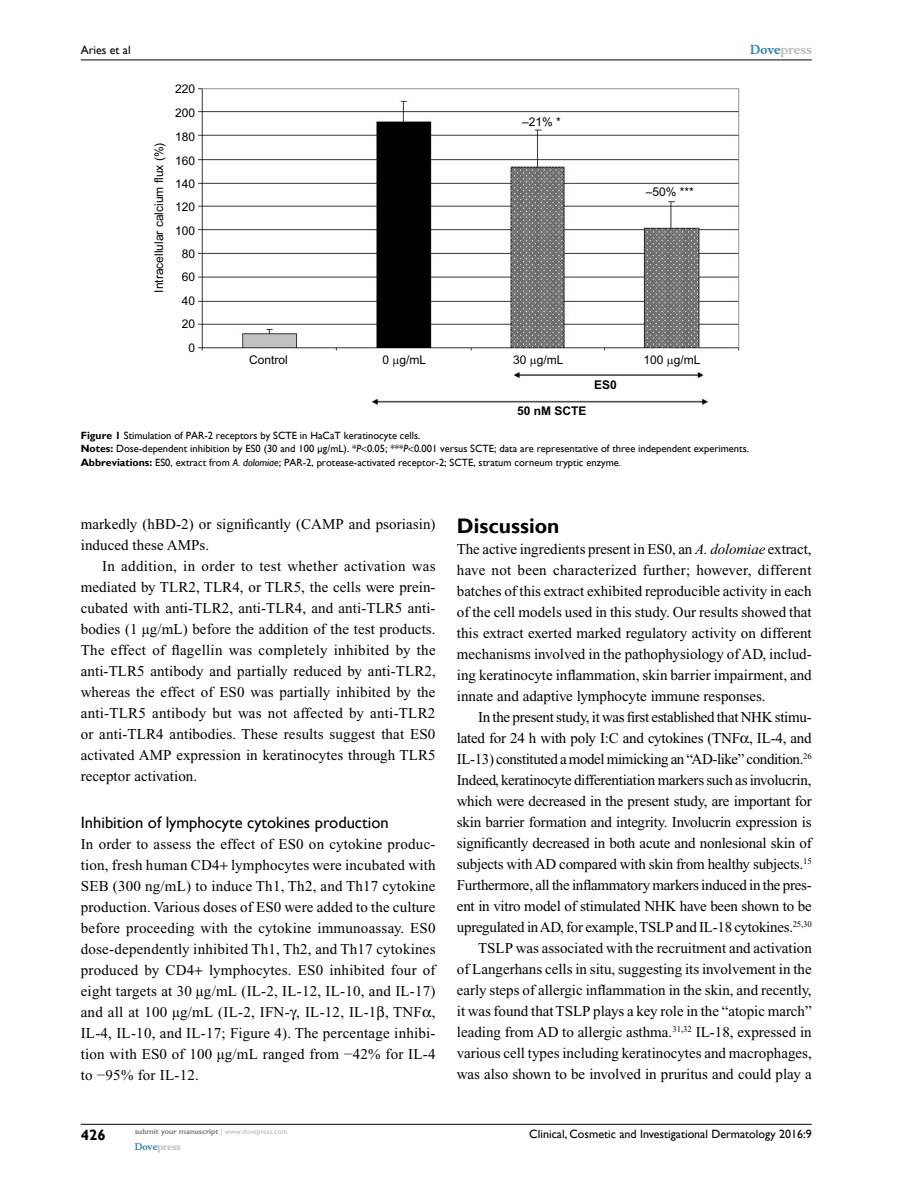
<style>
.page{position:relative;width:918px;height:1188px;background:#fff}
.page>*{position:absolute;margin:0;border:0;box-sizing:border-box;transform-origin:0 0}
.t1{font:700 21px "Gill Sans";color:#000}
.t2{font:16.5px "Gill Sans";color:#000}
.t3{font:15px/21px "Times New Roman";letter-spacing:-.015em;color:#000;text-align:justify}
.t4{font:15px/21px "Times New Roman";letter-spacing:.005em;color:#000}
.t5{font:700 15px "Gill Sans";color:#000}
.t6{font:12px/23.7px "Arial";color:#000;text-align:center}
.t7{font:12px "Gill Sans";color:#000}
.t8{font:700 12px "Arial";color:#000}
.t9{font:700 12px "Musee";color:#b8babc}
.t10{font:10.5px/13.5px "Gill Sans";color:#000}
.t11{font:700 9px "Musee";color:#b8babc}
.t12{font:700 7.5px "Gill Sans";color:#808285}
.s1{color:#3785ad}
.s2{font-weight:700}
.s3{font-style:italic}
.s4{font-weight:400;color:#b8babc}
</style>
<div class="page">
<hr style="left:81px;top:1124px;width:731px;height:1px;background:#000">
<hr style="left:81px;top:60px;width:731px;height:1px;background:#000">
<img style="left:198px;top:88px;width:542px;height:317px">
<svg style="left:393px;top:359px;width:6px;height:8px"></svg>
<svg style="left:531px;top:359px;width:6px;height:8px"></svg>
<svg style="left:668px;top:359px;width:6px;height:8px"></svg>
<p class="t7" style="left:81px;top:43px;width:51px">Aries et al</p>
<p class="t6" style="left:147px;top:293px;width:152px;rotate:-90deg">Intracellular calcium flux (%)</p>
<p class="t6" style="left:175px;top:77px;width:22px;text-align:justify">220<br>200<br>180<br>160<br>140<br>120</p>
<p class="t6" style="left:175px;top:219px;width:22px">100<br>80<br>60<br>40</p>
<p class="t6" style="left:182px;top:312px;width:15px">20<br>0</p>
<p class="t6" style="left:249px;top:348px;width:40px">Control</p>
<p class="t6" style="left:522px;top:110px;width:40px">–21% *</p>
<p class="t6" style="left:646px;top:180px;width:50px">–50% ***</p>
<p class="t9" style="left:750px;top:43px;width:63px"><span class="s1">Dove</span>press</p>
<p class="t6" style="left:383px;top:348px;width:45px">0 g/mL</p>
<p class="t6" style="left:513px;top:348px;width:52px">30 g/mL</p>
<p class="t6" style="left:643px;top:348px;width:58px">100 g/mL</p>
<p class="t8" style="left:517px;top:403px;width:71px">50 nM SCTE</p>
<p class="t8" style="left:594px;top:377px;width:24px">ES0</p>
<p class="t10" style="left:81px;top:429px;width:670px"><span class="s2">Figure 1</span> Stimulation of PAR-2 receptors by SCTE in HaCaT keratinocyte cells.<br><span class="s2">Notes:</span> Dose-dependent inhibition by ES0 (30 and 100 µg/mL). *<span class="s3">P</span> 0.05; ***<span class="s3">P</span> 0.001 versus SCTE; data are representative of three independent experiments.<br><span class="s2">Abbreviations:</span> ES0, extract from <span class="s3">A. dolomiae</span>; PAR-2, protease-activated receptor-2; SCTE, stratum corneum tryptic enzyme<span class="s3">.</span></p>
<p class="t4" style="left:81px;top:514px;width:356px">markedly (hBD-2) or significantly (CAMP and psoriasin) induced these AMPs.</p>
<p class="t3" style="left:81px;top:556px;width:357px;text-indent:21px">In addition, in order to test whether activation was mediated by TLR2, TLR4, or TLR5, the cells were prein&shy;cubated with anti-TLR2, anti-TLR4, and anti-TLR5 anti&shy;bodies (1 µg/mL) before the addition of the test products.<br>The effect of flagellin was completely inhibited by the anti-TLR5 antibody and partially reduced by anti-TLR2, whereas the effect of ES0 was partially inhibited by the anti-TLR5 antibody but was not affected by anti-TLR2 or anti-TLR4 antibodies. These results suggest that ES0 activated AMP expression in keratinocytes through TLR5 receptor activation.</p>
<p class="t2" style="left:81px;top:813px;width:309px">Inhibition of lymphocyte cytokines production</p>
<p class="t3" style="left:81px;top:833px;width:356px">In order to assess the effect of ES0 on cytokine produc&shy;tion, fresh human CD4 lymphocytes were incubated with SEB (300 ng/mL) to induce Th1, Th2, and Th17 cytokine production. Various doses of ES0 were added to the culture before proceeding with the cytokine immunoassay. ES0 dose-dependently inhibited Th1, Th2, and Th17 cytokines produced by CD4 lymphocytes. ES0 inhibited four of eight targets at 30 µg/mL (IL-2, IL-12, IL-10, and IL-17) and all at 100 µg/mL (IL-2, IFN- , IL-12, IL-1 , TNF , IL-4, IL-10, and IL-17; Figure 4). The percentage inhibi&shy;tion with ES0 of 100 µg/mL ranged from −42% for IL-4 to −95% for IL-12.</p>
<h1 class="t1" style="left:457px;top:513px;width:104px">Discussion</h1>
<p class="t3" style="left:457px;top:539px;width:356px">The active ingredients present in ES0, an <span class="s3">A. dolomiae</span> extract, have not been characterized further; however, different batches of this extract exhibited reproducible activity in each of the cell models used in this study. Our results showed that this extract exerted marked regulatory activity on different mechanisms involved in the pathophysiology of AD, includ&shy;ing keratinocyte inflammation, skin barrier impairment, and innate and adaptive lymphocyte immune responses.</p>
<p class="t3" style="left:457px;top:707px;width:357px;text-align:right">In the present study, it was first established that NHK stimu&shy;lated for 24 h with poly I:C and cytokines (TNF , IL-4, and IL-13) constituted a model mimicking an “AD-like” condition.<sup>26<br></sup>Indeed, keratinocyte differentiation markers such as involucrin, which were decreased in the present study, are important for skin barrier formation and integrity. Involucrin expression is significantly decreased in both acute and nonlesional skin of subjects with AD compared with skin from healthy subjects.<sup>15<br></sup>Furthermore, all the inflammatory markers induced in the pres&shy;ent in vitro model of stimulated NHK have been shown to be upregulated in AD, for example, TSLP and IL-18 cytokines.<sup>25,30<br></sup>TSLP was associated with the recruitment and activation<br>of Langerhans cells in situ, suggesting its involvement in the early steps of allergic inflammation in the skin, and recently, it was found that TSLP plays a key role in the “atopic march” leading from AD to allergic asthma.<sup>31,32</sup> IL-18, expressed in various cell types including keratinocytes and macrophages, was also shown to be involved in pruritus and could play a</p>
<p class="t5" style="left:81px;top:1126px;width:26px">426</p>
<p class="t12" style="left:135px;top:1127px;width:154px">submit your manuscript <span class="s4">| www.dovepress.com</span></p>
<p class="t11" style="left:135px;top:1141px;width:48px"><span class="s1">Dove</span>press</p>
<p class="t7" style="left:529px;top:1127px;width:284px">Clinical, Cosmetic and Investigational Dermatology 2016:9</p>
</div>
